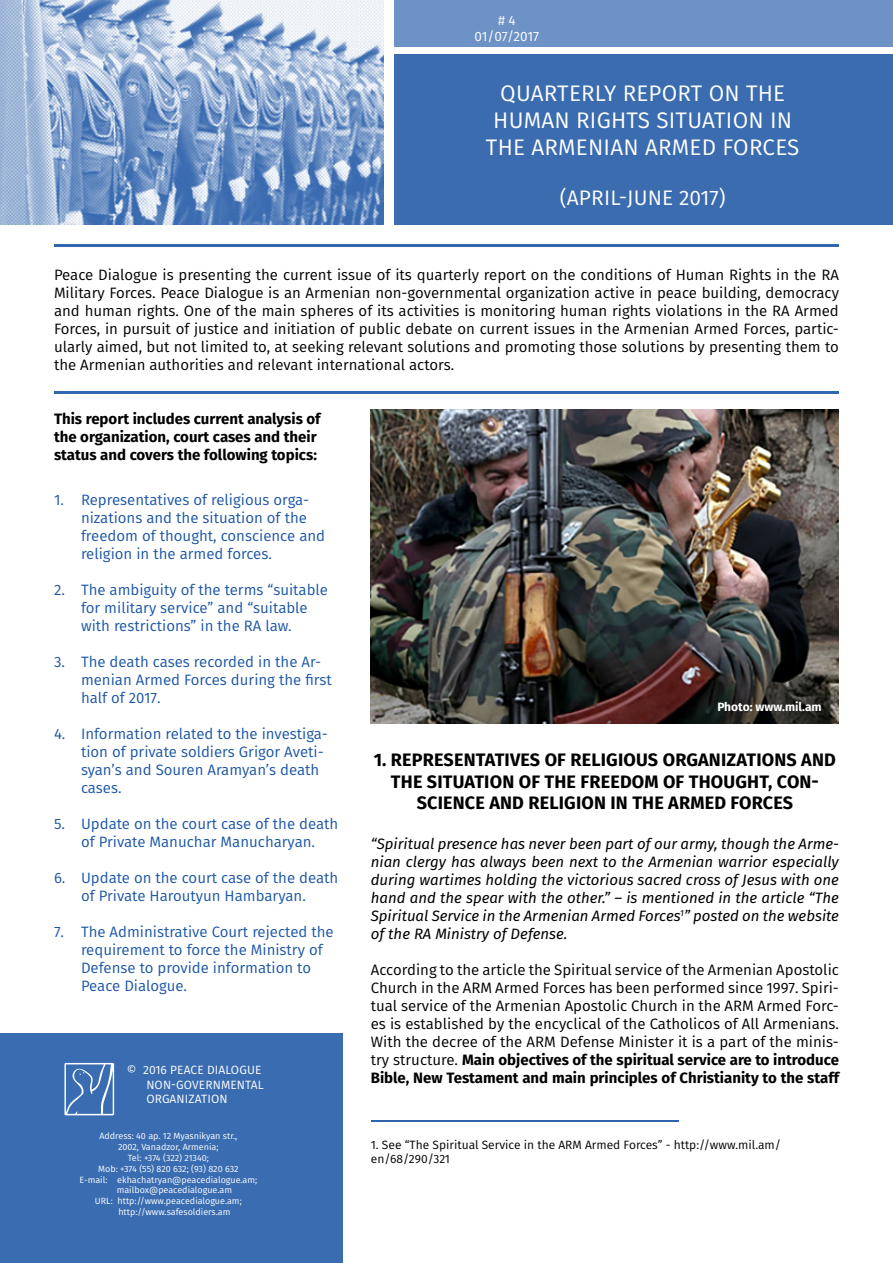
<style>
.page{position:relative;width:893px;height:1263px;background:#fff}
.page>*{position:absolute;margin:0;border:0;box-sizing:border-box;transform-origin:0 0}
.t1{font:22.5px/27px "Fira Sans";letter-spacing:.01em;color:#fff;text-align:center}
.t2{font:21px "Fira Sans";letter-spacing:.01em;color:#fff}
.t3{font:700 18px/21.6px "Fira Sans";letter-spacing:.01em;color:#000;text-align:center}
.t4{font:15px/18px "Fira Sans";color:#000;text-align:justify}
.t5{font:15px/18px "Fira Sans";color:#1c56a7}
.t6{font:italic 15px/18px "Fira Sans";color:#000;text-align:justify}
.t7{font:700 15px/18px "Fira Sans";color:#000}
.t8{font:13.5px/16.2px "Fira Sans";letter-spacing:-.02em;color:#fff;text-align:center}
.t9{font:12px/14.4px "Fira Sans";color:#000}
.t10{font:12px/14.4px "Fira Sans";letter-spacing:.01em;color:#fff}
.t11{font:700 12px "Fira Sans";color:#fff}
.t12{font:9px "Fira Sans";color:#fff}
.s1{font-weight:700}
</style>
<div class="page">
<img style="left:0;top:0;width:383px;height:225px">
<div style="left:394px;top:54px;width:499px;height:171px;background:#3b6cb0"></div>
<div style="left:0;top:1034px;width:343px;height:229px;background:#3a6cb1"></div>
<div style="left:394px;top:0;width:499px;height:46px;background:#6d92c6"></div>
<svg style="left:64px;top:1063px;width:50px;height:52px"></svg>
<hr style="left:54px;top:391px;width:785px;height:3px;background:#3167af">
<hr style="left:54px;top:244px;width:785px;height:3px;background:#3167af">
<img style="left:371px;top:410px;width:468px;height:313px">
<hr style="left:372px;top:1120px;width:307px;height:2px;background:#2e64ae">
<p class="t8" style="left:475px;top:12px;width:66px"># 4<br>01/07/2017</p>
<h1 class="t1" style="left:486px;top:79px;width:315px">QUARTERLY REPORT ON THE<br>HUMAN RIGHTS SITUATION IN<br>THE ARMENIAN ARMED FORCES</h1>
<h2 class="t2" style="left:560px;top:182px;width:167px">(APRIL-JUNE 2017)</h2>
<p class="t4" style="left:54px;top:265px;width:786px">Peace Dialogue is presenting the current issue of its quarterly report on the conditions of Human Rights in the RA Military Forces. Peace Dialogue is an Armenian non-governmental organization active in peace building, democracy and human rights. One of the main spheres of its activities is monitoring human rights violations in the RA Armed Forces, in pursuit of justice and initiation of public debate on current issues in the Armenian Armed Forces, partic&shy;ularly aimed, but not limited to, at seeking relevant solutions and promoting those solutions by presenting them to the Armenian authorities and relevant international actors.</p>
<p class="t7" style="left:54px;top:408px;width:268px">This report includes current analysis of the organization, court cases and their status and covers the following topics:</p>
<p class="t5" style="left:81px;top:490px;width:246px;text-indent:-27px">1. Representatives of religious orga&shy;nizations and the situation of the freedom of thought, conscience and religion in the armed forces.</p>
<p class="t5" style="left:81px;top:580px;width:248px;text-indent:-27px">2. The ambiguity of the terms “suitable for military service” and “suitable with restrictions” in the RA law.</p>
<p class="t5" style="left:81px;top:652px;width:252px;text-indent:-27px">3. The death cases recorded in the Ar&shy;menian Armed Forces during the first half of 2017.</p>
<p class="t5" style="left:81px;top:724px;width:248px;text-indent:-27px">4. Information related to the investiga&shy;tion of private soldiers Grigor Aveti&shy;syan’s and Souren Aramyan’s death cases.</p>
<p class="t5" style="left:54px;top:814px;width:286px;text-align:center">5. Update on the court case of the death of Private Manuchar Manucharyan.</p>
<p class="t5" style="left:54px;top:868px;width:286px;text-align:center">6. Update on the court case of the death of Private Haroutyun Hambaryan.</p>
<p class="t5" style="left:81px;top:922px;width:254px;text-indent:-27px">7. The Administrative Court rejected the requirement to force the Ministry of<br>Defense to provide information to<br>Peace Dialogue.</p>
<p class="t10" style="left:146px;top:1062px;width:119px;text-indent:-19px">© 2016 PEACE DIALOGUE<br>NON-GOVERNMENTAL<br>ORGANIZATION</p>
<p class="t12" style="left:99px;top:1129px;width:139px">Address: 40 ap. 12 Myasnikyan str.,</p>
<p class="t12" style="left:118px;top:1140px;width:102px">2002, Vanadzor, Armenia;</p>
<p class="t12" style="left:128px;top:1151px;width:83px">Tel: +374 (322) 21340;</p>
<p class="t12" style="left:98px;top:1162px;width:142px">Mob: +374 (55) 820 632; (93) 820 632</p>
<p class="t12" style="left:79px;top:1173px;width:179px">E-mail: ekhachatryan@peacedialogue.am;</p>
<p class="t12" style="left:117px;top:1183px;width:117px">mailbox@peacedialogue.am</p>
<p class="t12" style="left:95px;top:1194px;width:148px">URL: http://www.peacedialogue.am;</p>
<p class="t12" style="left:118px;top:1205px;width:114px">http://www.safesoldiers.am</p>
<p class="t11" style="left:717px;top:697px;width:106px">Photo: www.mil.am</p>
<p class="t3" style="left:374px;top:748px;width:464px">1. REPRESENTATIVES OF RELIGIOUS ORGANIZATIONS AND<br>THE SITUATION OF THE FREEDOM OF THOUGHT, CON-<br>SCIENCE AND RELIGION IN THE ARMED FORCES</p>
<p class="t6" style="left:371px;top:834px;width:470px">“Spiritual presence has never been part of our army, though the Arme&shy;nian clergy has always been next to the Armenian warrior especially during wartimes holding the victorious sacred cross of Jesus with one hand and the spear with the other.” – is mentioned in the article “The Spiritual Service in the Armenian Armed Forces<sup>1</sup>” posted on the website of the RA Ministry of Defense.</p>
<p class="t4" style="left:371px;top:960px;width:470px">According to the article the Spiritual service of the Armenian Apostolic Church in the ARM Armed Forces has been performed since 1997. Spiri&shy;tual service of the Armenian Apostolic Church in the ARM Armed Forc&shy;es is established by the encyclical of the Catholicos of All Armenians.<br>With the decree of the ARM Defense Minister it is a part of the minis&shy;try structure. <span class="s1">Main objectives of the spiritual service are to introduce Bible, New Testament and main principles of Christianity to the staff</span></p>
<p class="t9" style="left:371px;top:1137px;width:412px">1. See “The Spiritual Service in the ARM Armed Forces” - http://www.mil.am/ en/68/290/321</p>
</div>
